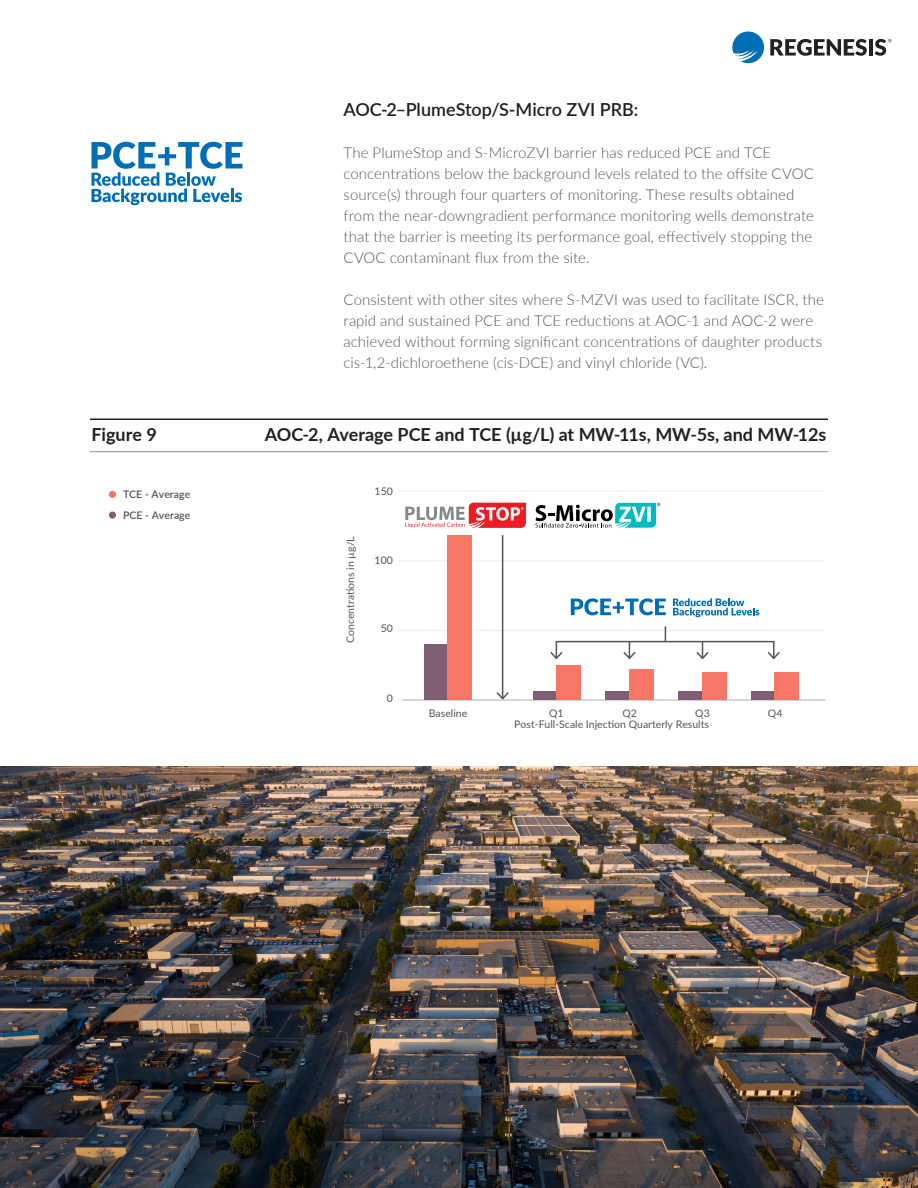
<style>
.page{position:relative;width:918px;height:1188px;background:#fff}
.page>*{position:absolute;margin:0;border:0;box-sizing:border-box;transform-origin:0 0}
.t1{font:700 18px "Lato";letter-spacing:-.005em;color:#212121}
.t2{font:600 18px "Lato";letter-spacing:-.005em;color:#212121}
.t3{font:300 15px/21px "Lato";letter-spacing:.005em;color:#585858}
.t4{font:600 12px "Lato";color:#4e4e4e}
.t5{font:10.5px "Lato";color:#52555b}
.t6{font:600 10.5px/21px "Lato";letter-spacing:.005em;color:#52555b}
</style>
<div class="page">
<img style="left:0;top:766px;width:918px;height:422px">
<hr style="left:90px;top:418px;width:738px;height:2px;background:#212121">
<hr style="left:90px;top:451px;width:738px;height:1px;background:#909090">
<hr style="left:398px;top:491px;width:427px;height:1px;background:#ebecf2">
<hr style="left:398px;top:561px;width:427px;height:1px;background:#ebecf2">
<hr style="left:398px;top:630px;width:427px;height:1px;background:#ebecf2">
<hr style="left:398px;top:700px;width:427px;height:1px;background:#ebecf2">
<div style="left:424px;top:644px;width:23px;height:56px;background:#805e73"></div>
<div style="left:447px;top:535px;width:25px;height:165px;background:#f87666"></div>
<div style="left:533px;top:692px;width:23px;height:8px;background:#805e73"></div>
<div style="left:556px;top:665px;width:25px;height:35px;background:#f87666"></div>
<div style="left:606px;top:692px;width:23px;height:8px;background:#805e73"></div>
<div style="left:629px;top:670px;width:25px;height:30px;background:#f87666"></div>
<div style="left:751px;top:692px;width:23px;height:8px;background:#805e73"></div>
<div style="left:774px;top:672px;width:25px;height:28px;background:#f87666"></div>
<svg style="left:768px;top:642px;width:12px;height:17px"></svg>
<div style="left:678px;top:692px;width:24px;height:8px;background:#805e73"></div>
<div style="left:702px;top:672px;width:25px;height:28px;background:#f87666"></div>
<svg style="left:696px;top:642px;width:13px;height:17px"></svg>
<svg style="left:623px;top:642px;width:13px;height:17px"></svg>
<svg style="left:665px;top:626px;width:1px;height:15px"></svg>
<svg style="left:550px;top:642px;width:13px;height:17px"></svg>
<hr style="left:502px;top:535px;width:1px;height:163px;background:#52555b">
<svg style="left:497px;top:692px;width:12px;height:8px"></svg>
<svg style="left:535px;top:503px;width:125px;height:25px"></svg>
<svg style="left:405px;top:503px;width:121px;height:25px"></svg>
<hr style="left:556px;top:641px;width:218px;height:1px;background:#52555b">
<svg style="left:673px;top:598px;width:86px;height:19px"></svg>
<svg style="left:571px;top:598px;width:95px;height:17px"></svg>
<div style="left:109px;top:512px;width:7px;height:6px;background:#805e73;border-radius:50%"></div>
<div style="left:109px;top:512px;width:7px;height:6px;border:1px solid #805e73;border-radius:50%"></div>
<div style="left:109px;top:491px;width:7px;height:6px;background:#f87666;border-radius:50%"></div>
<div style="left:109px;top:491px;width:7px;height:7px;border:1px solid #f87666;border-radius:50%"></div>
<svg style="left:91px;top:142px;width:152px;height:63px"></svg>
<svg style="left:732px;top:32px;width:32px;height:31px"></svg>
<svg style="left:770px;top:39px;width:97px;height:17px"></svg>
<hr style="left:869px;top:39px;width:4px;height:17px;background:#222">
<svg style="left:875px;top:39px;width:17px;height:17px"></svg>
<p class="t2" style="left:344px;top:96px;width:296px">AOC‑2–PlumeStop/S‑Micro ZVI PRB:</p>
<p class="t3" style="left:344px;top:141px;width:472px">The PlumeStop and S-MicroZVI barrier has reduced PCE and TCE concentrations below the background levels related to the offsite CVOC source(s) through four quarters of monitoring. These results obtained from the near-downgradient performance monitoring wells demonstrate that the barrier is meeting its performance goal, effectively stopping the CVOC contaminant flux from the site.</p>
<p class="t3" style="left:344px;top:288px;width:482px">Consistent with other sites where S‑MZVI was used to facilitate ISCR, the rapid and sustained PCE and TCE reductions at AOC‑1 and AOC‑2 were achieved without forming significant concentrations of daughter products cis‑1,2‑dichloroethene (cis‑DCE) and vinyl chloride (VC).</p>
<p class="t1" style="left:92px;top:421px;width:67px">Figure 9</p>
<p class="t1" style="left:265px;top:421px;width:563px">AOC-2, Average PCE and TCE (µg/L) at MW-11s, MW-5s, and MW-12s</p>
<p class="t6" style="left:123px;top:484px;width:69px">TCE - Average<br>PCE - Average</p>
<p class="t5" style="left:343px;top:643px;width:109px;rotate:-90deg">Concentrations in µg/L</p>
<p class="t5" style="left:375px;top:484px;width:20px">150</p>
<p class="t5" style="left:375px;top:553px;width:20px">100</p>
<p class="t5" style="left:381px;top:621px;width:14px">50</p>
<p class="t5" style="left:387px;top:691px;width:8px">0</p>
<p class="t5" style="left:429px;top:705px;width:40px">Baseline</p>
<p class="t5" style="left:549px;top:705px;width:16px">Q1</p>
<p class="t5" style="left:623px;top:705px;width:16px">Q2</p>
<p class="t5" style="left:768px;top:705px;width:16px">Q4</p>
<p class="t5" style="left:695px;top:705px;width:16px">Q3</p>
<p class="t5" style="left:514px;top:717px;width:196px">Post-Full-Scale Injection Quarterly Results</p>
<p class="t4" style="left:813px;top:1131px;width:15px">11</p>
</div>
